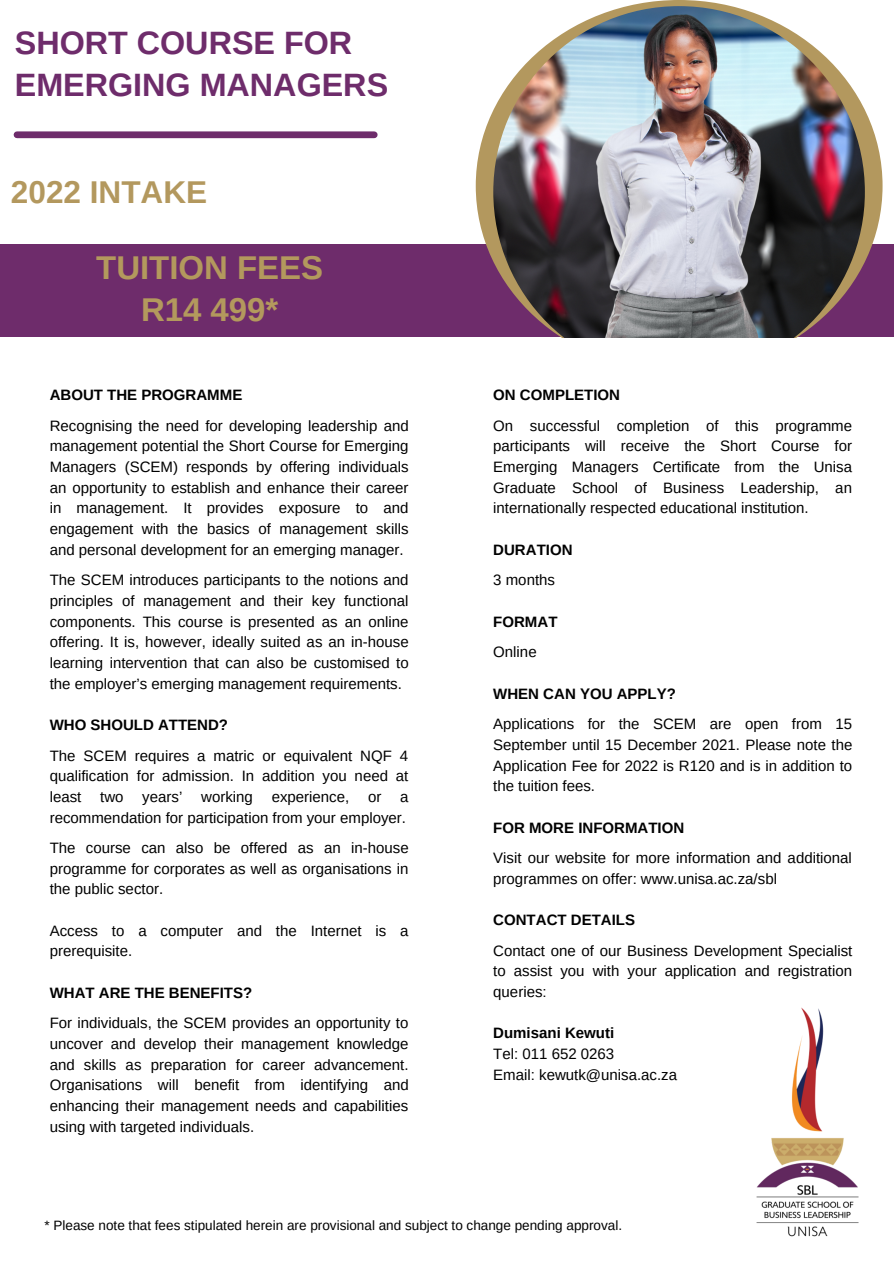
<style>
.page{position:relative;width:894px;height:1264px;background:#fff}
.page>*{position:absolute;margin:0;border:0;box-sizing:border-box;transform-origin:0 0}
.t1{font:700 33px "Arimo";color:#b3995d}
.t2{font:700 32.25px/41.7px "Arimo";color:#6e2c6b}
.t3{font:700 31.5px "Arimo";color:#b3985e}
.t4{font:15px/20.7px "Arimo";color:#000;text-align:justify}
.t5{font:700 15px "Arimo";color:#000}
.t6{font:13.5px "Arimo";color:#000}
.s1{font-weight:700}
</style>
<div class="page">
<div style="left:0;top:244px;width:893px;height:92px;background:#6e2c6b"></div>
<div style="left:475px;top:0;width:407px;height:372px;background:#b3985e;border-radius:50%"></div>
<img style="left:493px;top:6px;width:371px;height:371px;border-radius:50%">
<div style="left:17px;top:131px;width:357px;height:7px;background:#6e2c6b"></div>
<img style="left:756px;top:1007px;width:103px;height:230px">
<div style="left:386px;top:338px;width:492px;height:42px;background:#fff"></div>
<p class="t2" style="left:15px;top:22px;width:375px">SHORT COURSE FOR<br>EMERGING MANAGERS</p>
<p class="t3" style="left:11px;top:174px;width:198px">2022 INTAKE</p>
<p class="t1" style="left:96px;top:249px;width:228px">TUITION FEES</p>
<p class="t1" style="left:141px;top:291px;width:139px">R14 499*</p>
<p class="t5" style="left:50px;top:386px;width:194px">ABOUT THE PROGRAMME</p>
<p class="t4" style="left:50px;top:415px;width:360px">Recognising the need for developing leadership and management potential the Short Course for Emerging Managers (SCEM) responds by offering individuals an opportunity to establish and enhance their career in management. It provides exposure to and engagement with the basics of management skills and personal development for an emerging manager.</p>
<p class="t4" style="left:50px;top:570px;width:360px">The SCEM introduces participants to the notions and principles of management and their key functional components. This course is presented as an online offering. It is, however, ideally suited as an in-house learning intervention that can also be customised to the employer’s emerging management requirements.</p>
<p class="t5" style="left:50px;top:716px;width:180px">WHO SHOULD ATTEND?</p>
<p class="t4" style="left:50px;top:745px;width:360px">The SCEM requires a matric or equivalent NQF 4 qualification for admission. In addition you need at least two years’ working experience, or a recommendation for participation from your employer.</p>
<p class="t4" style="left:50px;top:837px;width:360px">The course can also be offered as an in-house programme for corporates as well as organisations in the public sector.</p>
<p class="t4" style="left:50px;top:920px;width:360px">Access to a computer and the Internet is a prerequisite.</p>
<p class="t5" style="left:50px;top:984px;width:204px">WHAT ARE THE BENEFITS?</p>
<p class="t4" style="left:50px;top:1012px;width:360px">For individuals, the SCEM provides an opportunity to uncover and develop their management knowledge and skills as preparation for career advancement.<br>Organisations will benefit from identifying and enhancing their management needs and capabilities using with targeted individuals.</p>
<p class="t5" style="left:493px;top:386px;width:128px">ON COMPLETION</p>
<p class="t4" style="left:493px;top:415px;width:360px">On successful completion of this programme participants will receive the Short Course for Emerging Managers Certificate from the Unisa Graduate School of Business Leadership, an internationally respected educational institution.</p>
<p class="t5" style="left:493px;top:541px;width:81px">DURATION</p>
<p class="t4" style="left:493px;top:570px;width:63px">3 months</p>
<p class="t5" style="left:493px;top:613px;width:66px">FORMAT</p>
<p class="t4" style="left:493px;top:641px;width:45px">Online</p>
<p class="t5" style="left:493px;top:685px;width:184px">WHEN CAN YOU APPLY?</p>
<p class="t4" style="left:493px;top:713px;width:360px">Applications for the SCEM are open from 15<br>September until 15 December 2021. Please note the Application Fee for 2022 is R120 and is in addition to the tuition fees.</p>
<p class="t5" style="left:493px;top:819px;width:192px">FOR MORE INFORMATION</p>
<p class="t4" style="left:493px;top:847px;width:360px">Visit our website for more information and additional programmes on offer: www.unisa.ac.za/sbl</p>
<p class="t5" style="left:493px;top:911px;width:143px">CONTACT DETAILS</p>
<p class="t4" style="left:493px;top:940px;width:360px">Contact one of our Business Development Specialist to assist you with your application and registration queries:</p>
<p class="t4" style="left:493px;top:1022px;width:185px;text-align:left"><span class="s1">Dumisani Kewuti<br></span>Tel: 011 652 0263<br>Email: kewutk@unisa.ac.za</p>
<p class="t6" style="left:44px;top:1217px;width:579px">* Please note that fees stipulated herein are provisional and subject to change pending approval.</p>
</div>
